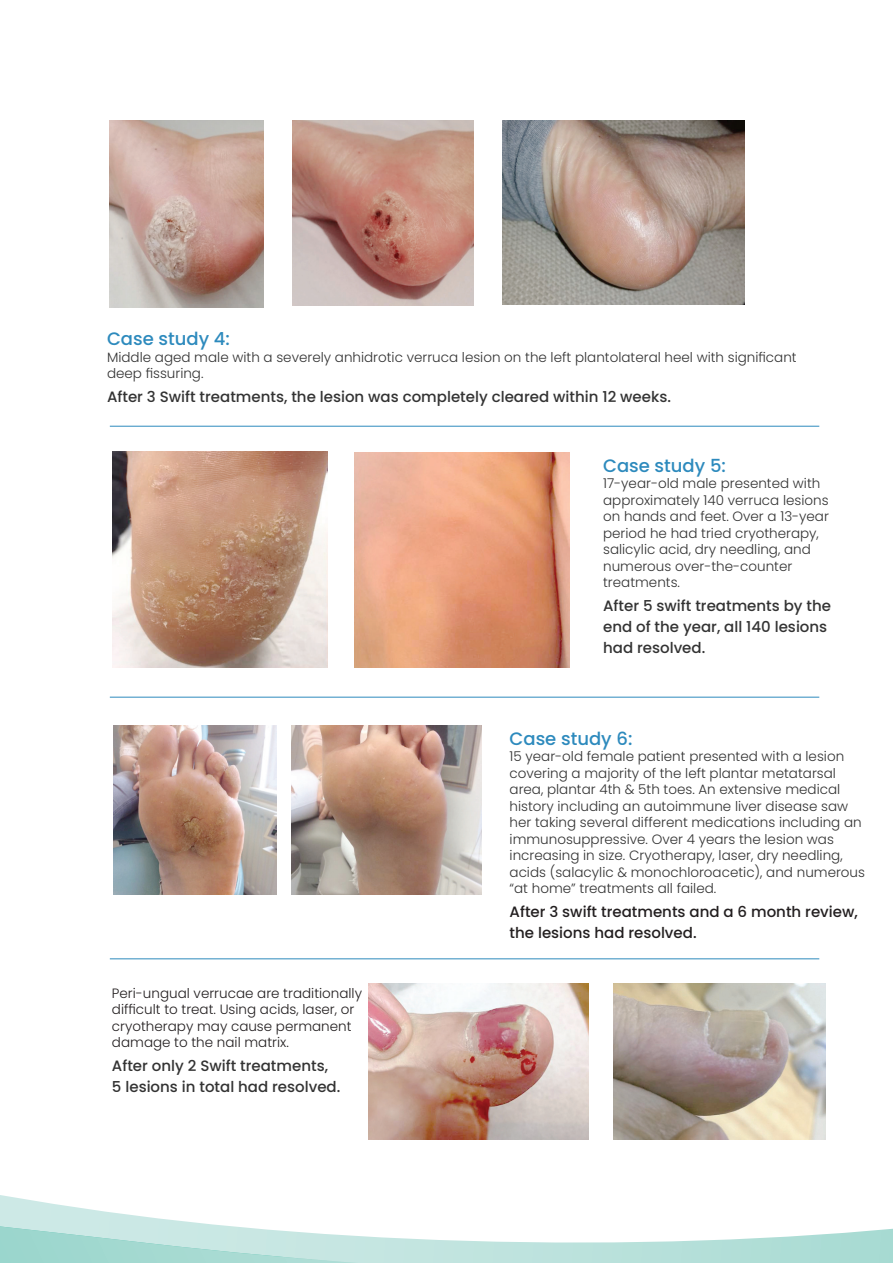
<style>
.page{position:relative;width:893px;height:1263px;background:#fff}
.page>*{position:absolute;margin:0;border:0;box-sizing:border-box;transform-origin:0 0}
.t1{font:500 18px "Poppins";color:#2d8abd}
.t2{font:500 15px "Poppins";color:#333}
.t3{font:500 15px "Poppins";color:#231f20}
.t4{font:300 13.5px "Poppins";color:#333}
.t5{font:300 13.5px "Poppins";color:#231f20}
</style>
<div class="page">
<img style="left:293px;top:120px;width:181px;height:185px">
<img style="left:503px;top:120px;width:242px;height:185px">
<hr style="left:110px;top:426px;width:709px;height:1px;background:#2d8abd">
<img style="left:369px;top:983px;width:220px;height:157px">
<img style="left:613px;top:983px;width:212px;height:157px">
<img style="left:112px;top:451px;width:216px;height:216px">
<img style="left:355px;top:453px;width:215px;height:214px">
<img style="left:113px;top:726px;width:164px;height:168px">
<img style="left:291px;top:726px;width:190px;height:168px">
<img style="left:110px;top:120px;width:154px;height:187px">
<hr style="left:110px;top:697px;width:709px;height:1px;background:#2d8abd">
<hr style="left:110px;top:958px;width:709px;height:1px;background:#2d8abd">
<svg style="left:0;top:1195px;width:893px;height:68px"></svg>
<p class="t1" style="left:107px;top:328px;width:124px">Case study 4:</p>
<p class="t4" style="left:107px;top:349px;width:691px">Middle aged male with a severely anhidrotic verruca lesion on the left plantolateral heel with significant</p>
<p class="t4" style="left:107px;top:366px;width:98px">deep fissuring.</p>
<p class="t2" style="left:107px;top:388px;width:566px">After 3 Swift treatments, the lesion was completely cleared within 12 weeks.</p>
<p class="t1" style="left:603px;top:455px;width:124px">Case study 5:</p>
<p class="t4" style="left:603px;top:475px;width:219px">17-year-old male presented with</p>
<p class="t4" style="left:603px;top:492px;width:227px">approximately 140 verruca lesions</p>
<p class="t4" style="left:603px;top:508px;width:227px">on hands and feet. Over a 13-year</p>
<p class="t4" style="left:603px;top:525px;width:217px">period he had tried cryotherapy,</p>
<p class="t4" style="left:603px;top:541px;width:209px">salicylic acid, dry needling, and</p>
<p class="t4" style="left:603px;top:558px;width:191px">numerous over-the-counter</p>
<p class="t4" style="left:603px;top:574px;width:78px">treatments.</p>
<p class="t2" style="left:603px;top:597px;width:229px">After 5 swift treatments by the</p>
<p class="t2" style="left:603px;top:618px;width:226px">end of the year, all 140 lesions</p>
<p class="t2" style="left:603px;top:639px;width:104px">had resolved.</p>
<p class="t5" style="left:112px;top:985px;width:252px">Peri-ungual verrucae are traditionally</p>
<p class="t5" style="left:112px;top:1001px;width:244px">difficult to treat. Using acids, laser, or</p>
<p class="t5" style="left:112px;top:1018px;width:241px">cryotherapy may cause permanent</p>
<p class="t5" style="left:112px;top:1034px;width:178px">damage to the nail matrix.</p>
<p class="t2" style="left:112px;top:1057px;width:218px">After only 2 Swift treatments,</p>
<p class="t2" style="left:112px;top:1078px;width:230px">5 lesions in total had resolved.</p>
<p class="t1" style="left:510px;top:728px;width:124px">Case study 6:</p>
<p class="t4" style="left:510px;top:748px;width:336px">15 year-old female patient presented with a lesion</p>
<p class="t4" style="left:510px;top:765px;width:328px">covering a majority of the left plantar metatarsal</p>
<p class="t4" style="left:510px;top:781px;width:332px">area, plantar 4th &amp; 5th toes. An extensive medical</p>
<p class="t4" style="left:510px;top:798px;width:340px">history including an autoimmune liver disease saw</p>
<p class="t4" style="left:510px;top:814px;width:354px">her taking several different medications including an</p>
<p class="t4" style="left:510px;top:831px;width:326px">immunosuppressive. Over 4 years the lesion was</p>
<p class="t4" style="left:510px;top:847px;width:335px">increasing in size. Cryotherapy, laser, dry needling,</p>
<p class="t4" style="left:510px;top:864px;width:357px">acids (salacylic &amp; monochloroacetic), and numerous</p>
<p class="t4" style="left:510px;top:880px;width:208px">“at home” treatments all failed.</p>
<p class="t3" style="left:510px;top:903px;width:350px">After 3 swift treatments and a 6 month review,</p>
<p class="t3" style="left:510px;top:924px;width:189px">the lesions had resolved.</p>
</div>
